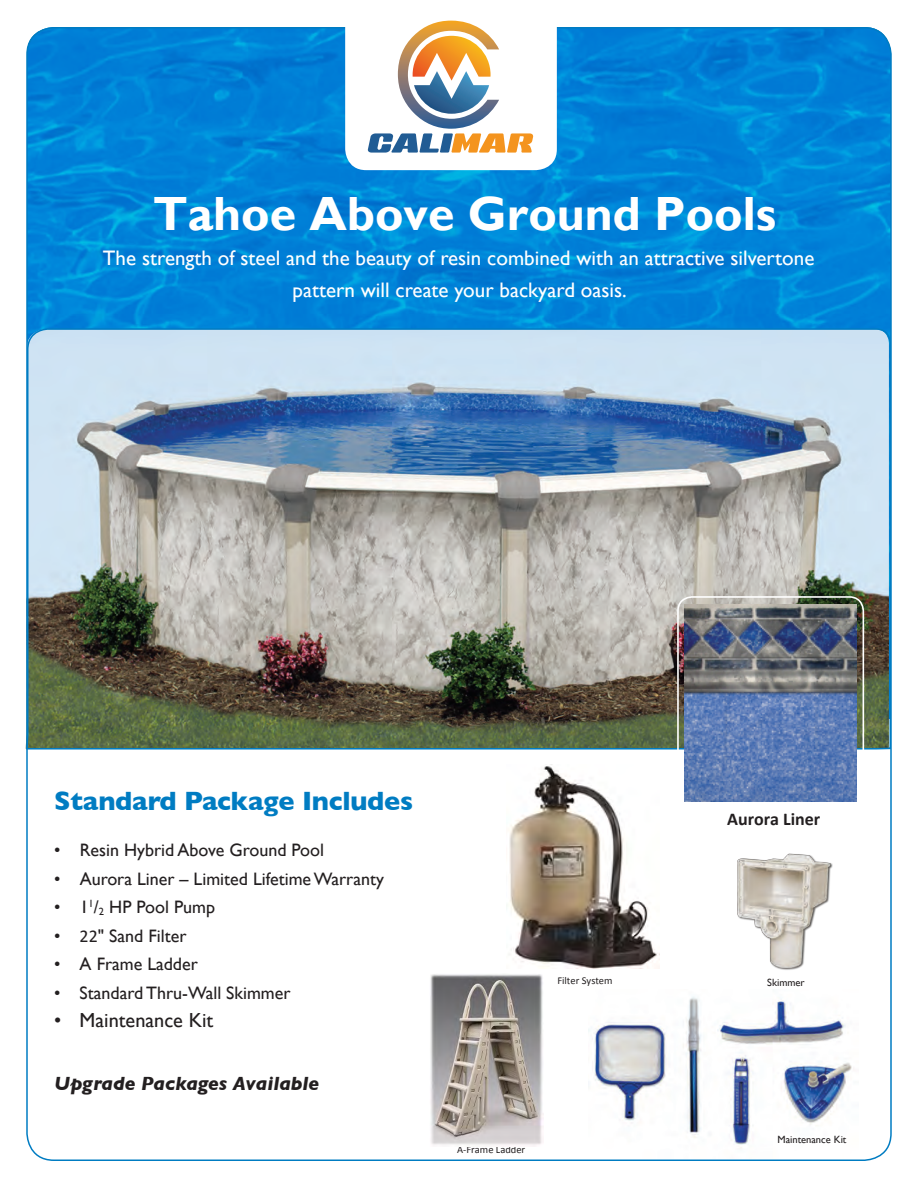
<style>
.page{position:relative;width:918px;height:1188px;background:#fff}
.page>*{position:absolute;margin:0;border:0;box-sizing:border-box;transform-origin:0 0}
.t1{font:700 48px "Gill Sans";color:#fff}
.t2{font:700 27px "Gill Sans";letter-spacing:-.01em;color:#007cc2}
.t3{font:21px/32.4px "Gill Sans";color:#fff;text-align:center}
.t4{font:20.4px "Gill Sans";color:#231f20}
.t5{font:italic 700 19.5px "Gill Sans";color:#231f20}
.t6{font:18px "Gill Sans";color:#231f20}
.t7{font:700 18px "Calibri";color:#231f20}
.t8{font:10.5px "Calibri";color:#231f20}
.t9{font:10.5px "Gill Sans";color:#231f20}
.s1{font-family:"Calibri"}
</style>
<div class="page">
<img style="left:27px;top:27px;width:863px;height:301px">
<img style="left:25px;top:328px;width:864px;height:422px">
<div style="left:677px;top:596px;width:187px;height:214px;border:2px solid #fff;border-radius:14px"></div>
<img style="left:589px;top:996px;width:263px;height:152px">
<img style="left:737px;top:853px;width:96px;height:117px">
<div style="left:345px;top:6px;width:212px;height:164px;background:#fff;border-radius:21px"></div>
<svg style="left:368px;top:21px;width:166px;height:132px"></svg>
<img style="left:509px;top:764px;width:150px;height:205px">
<img style="left:430px;top:974px;width:113px;height:172px">
<img style="left:685px;top:605px;width:172px;height:196px">
<h1 class="t1" style="left:153px;top:185px;width:624px">Tahoe Above Ground Pools</h1>
<p class="t3" style="left:103px;top:241px;width:713px">The strength of steel and the beauty of resin combined with an attractive silvertone pattern will create your backyard oasis.</p>
<h2 class="t2" style="left:54px;top:779px;width:360px">Standard Package Includes</h2>
<p class="t6" style="left:54px;top:840px;width:271px">• Resin Hybrid Above Ground Pool</p>
<p class="t6" style="left:54px;top:868px;width:331px">• Aurora Liner – Limited LifetimeWarranty</p>
<p class="t6" style="left:54px;top:897px;width:162px">• 1<sup>1</sup>/<sub>2</sub> HP Pool Pump</p>
<p class="t6" style="left:54px;top:925px;width:134px">• <span class="s1">22</span>" Sand Filter</p>
<p class="t6" style="left:54px;top:954px;width:145px">• A Frame Ladder</p>
<p class="t6" style="left:54px;top:982px;width:238px">• Standard Thru-Wall Skimmer</p>
<p class="t4" style="left:54px;top:1008px;width:161px">• Maintenance Kit</p>
<p class="t5" style="left:54px;top:1072px;width:267px">Upgrade Packages Available</p>
<p class="t8" style="left:557px;top:974px;width:57px">Filter System</p>
<p class="t8" style="left:457px;top:1143px;width:70px">A-Frame Ladder</p>
<p class="t7" style="left:727px;top:807px;width:94px">a</p>
<p class="t9" style="left:767px;top:977px;width:39px">Skimmer</p>
<p class="t9" style="left:778px;top:1133px;width:70px">Maintenance Kit</p>
</div>
